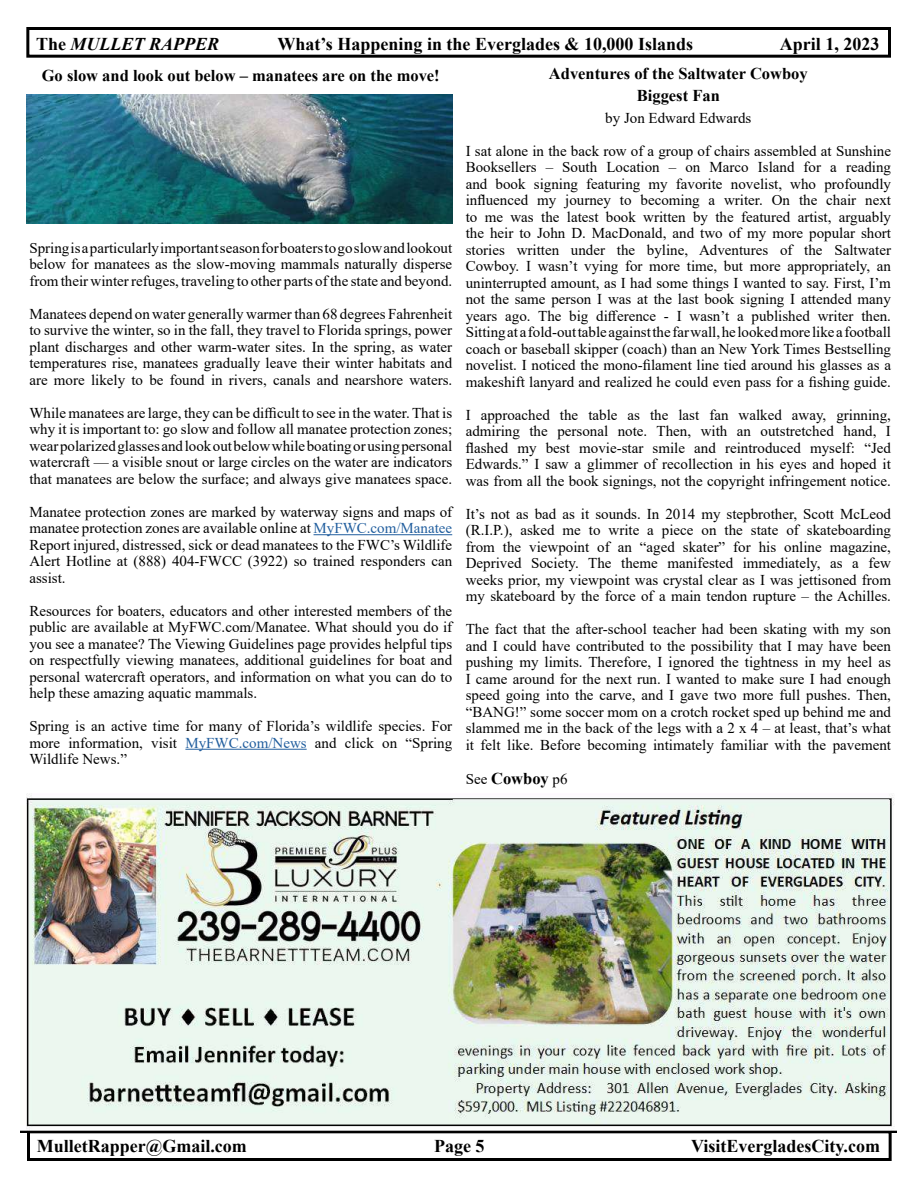
<style>
.page{position:relative;width:918px;height:1188px;background:#fff}
.page>*{position:absolute;margin:0;border:0;box-sizing:border-box;transform-origin:0 0}
.t1{font:700 18px "Times New Roman";color:#000}
.t2{font:italic 700 18px "Times New Roman";color:#000}
.t3{font:700 16.5px/21.8px "Times New Roman";color:#000;text-align:center}
.t4{font:15px/16.5px "Times New Roman";color:#000;text-align:justify}
.s1{font-style:normal}
.s2{color:#215e9e}
.s3{font-weight:400;font-size:15px}
</style>
<div class="page">
<div style="left:27px;top:1130px;width:865px;height:31px;border:3px solid #000"></div>
<div style="left:26px;top:27px;width:865px;height:31px;border:3px solid #000"></div>
<img style="left:20px;top:794px;width:876px;height:338px">
<hr style="left:314px;top:534px;width:138px;height:1px;background:#215e9e">
<hr style="left:185px;top:749px;width:122px;height:1px;background:#215e9e">
<img style="left:26px;top:94px;width:426px;height:130px">
<p class="t2" style="left:36px;top:31px;width:185px"><span class="s1">The</span> MULLET RAPPER</p>
<p class="t1" style="left:278px;top:31px;width:417px">What’s Happening in the Everglades &amp; 10,000 Islands</p>
<p class="t1" style="left:780px;top:31px;width:101px">April 1, 2023</p>
<p class="t3" style="left:42px;top:64px;width:399px">Go slow and look out below – manatees are on the move!</p>
<p class="t4" style="left:29px;top:239px;width:424px">Spring is a particularly important season for boaters to go slow and lookout below for manatees as the slow-moving mammals naturally disperse from their winter refuges, traveling to other parts of the state and beyond.</p>
<p class="t4" style="left:29px;top:305px;width:424px">Manatees depend on water generally warmer than 68 degrees Fahrenheit to survive the winter, so in the fall, they travel to Florida springs, power plant discharges and other warm-water sites. In the spring, as water temperatures rise, manatees gradually leave their winter habitats and are more likely to be found in rivers, canals and nearshore waters.</p>
<p class="t4" style="left:29px;top:404px;width:424px">While manatees are large, they can be difficult to see in the water. That is why it is important to: go slow and follow all manatee protection zones; wear polarized glasses and look out below while boating or using personal watercraft — a visible snout or large circles on the water are indicators that manatees are below the surface; and always give manatees space.</p>
<p class="t4" style="left:29px;top:503px;width:424px">Manatee protection zones are marked by waterway signs and maps of manatee protection zones are available online at <span class="s2">MyFWC.com/Manatee </span>Report injured, distressed, sick or dead manatees to the FWC’s Wildlife Alert Hotline at (888) 404-FWCC (3922) so trained responders can assist.</p>
<p class="t4" style="left:29px;top:602px;width:424px">Resources for boaters, educators and other interested members of the public are available at MyFWC.com/Manatee. What should you do if you see a manatee? The Viewing Guidelines page provides helpful tips on respectfully viewing manatees, additional guidelines for boat and personal watercraft operators, and information on what you can do to help these amazing aquatic mammals.</p>
<p class="t4" style="left:29px;top:717px;width:424px">Spring is an active time for many of Florida’s wildlife species. For more information, visit <span class="s2">MyFWC.com/News</span> and click on “Spring Wildlife News.”</p>
<p class="t3" style="left:549px;top:62px;width:260px">Adventures of the Saltwater Cowboy<br>Biggest Fan</p>
<p class="t4" style="left:605px;top:109px;width:148px">by Jon Edward Edwards</p>
<p class="t4" style="left:466px;top:142px;width:427px">I sat alone in the back row of a group of chairs assembled at Sunshine Booksellers – South Location – on Marco Island for a reading and book signing featuring my favorite novelist, who profoundly influenced my journey to becoming a writer. On the chair next to me was the latest book written by the featured artist, arguably the heir to John D. MacDonald, and two of my more popular short stories written under the byline, Adventures of the Saltwater Cowboy. I wasn’t vying for more time, but more appropriately, an uninterrupted amount, as I had some things I wanted to say. First, I’m not the same person I was at the last book signing I attended many years ago. The big difference - I wasn’t a published writer then.<br>Sitting at a fold-out table against the far wall, he looked more like a football coach or baseball skipper (coach) than an New York Times Bestselling novelist. I noticed the mono-filament line tied around his glasses as a makeshift lanyard and realized he could even pass for a fishing guide.</p>
<p class="t4" style="left:466px;top:406px;width:427px">I approached the table as the last fan walked away, grinning, admiring the personal note. Then, with an outstretched hand, I flashed my best movie-star smile and reintroduced myself: “Jed Edwards.” I saw a glimmer of recollection in his eyes and hoped it was from all the book signings, not the copyright infringement notice.</p>
<p class="t4" style="left:466px;top:505px;width:427px">It’s not as bad as it sounds. In 2014 my stepbrother, Scott McLeod (R.I.P.), asked me to write a piece on the state of skateboarding from the viewpoint of an “aged skater” for his online magazine, Deprived Society. The theme manifested immediately, as a few weeks prior, my viewpoint was crystal clear as I was jettisoned from my skateboard by the force of a main tendon rupture – the Achilles.</p>
<p class="t4" style="left:466px;top:620px;width:427px">The fact that the after-school teacher had been skating with my son and I could have contributed to the possibility that I may have been pushing my limits. Therefore, I ignored the tightness in my heel as I came around for the next run. I wanted to make sure I had enough speed going into the carve, and I gave two more full pushes. Then, “BANG!” some soccer mom on a crotch rocket sped up behind me and slammed me in the back of the legs with a 2 x 4 – at least, that’s what it felt like. Before becoming intimately familiar with the pavement</p>
<p class="t3" style="left:466px;top:767px;width:103px"><span class="s3">See</span> Cowboy <span class="s3">p6</span></p>
<p class="t1" style="left:37px;top:1133px;width:212px">MulletRapper@Gmail.com</p>
<p class="t1" style="left:691px;top:1133px;width:190px">VisitEvergladesCity.com</p>
<p class="t1" style="left:434px;top:1133px;width:52px">Page 5</p>
</div>
